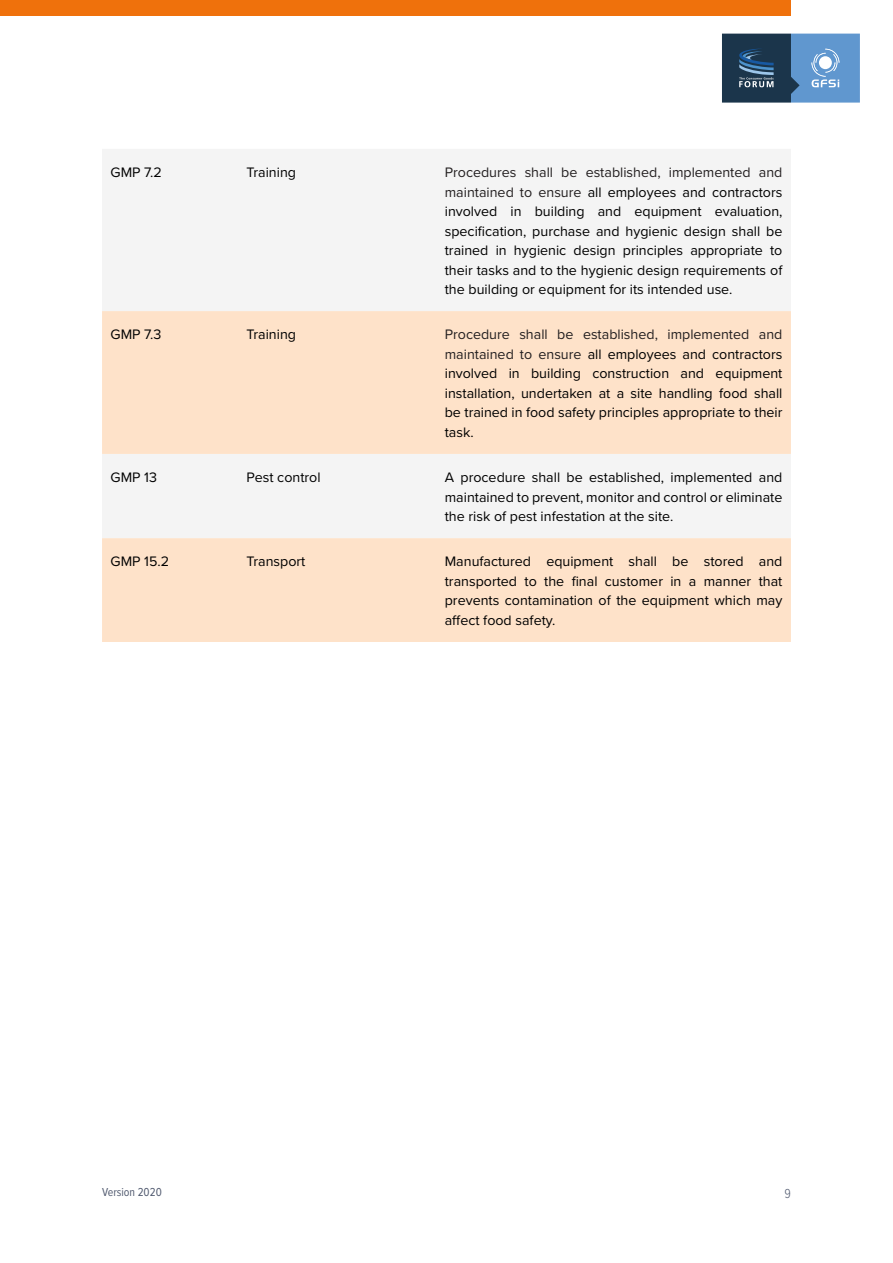
<style>
.page{position:relative;width:893px;height:1263px;background:#fff}
.page>*{position:absolute;margin:0;border:0;box-sizing:border-box;transform-origin:0 0}
.t1{font:14.25px/19.5px "Proxima Nova";color:#000;text-align:justify}
.t2{font:300 13.5px "Proxima Nova Cond";color:#525b70}
.t3{font:12px "Proxima Nova Cond";color:#525b70}
.s1{color:#231f20}
</style>
<div class="page">
<svg style="left:722px;top:34px;width:138px;height:69px;background:#476e93"></svg>
<div style="left:0;top:0;width:791px;height:16px;background:#ef710c"></div>
<div style="left:102px;top:149px;width:689px;height:162px;background:#f4f4f4"></div>
<svg style="left:102px;top:311px;width:689px;height:331px;fill:#fee2c9"></svg>
<p class="t1" style="left:111px;top:162px;width:53px">GMP 7.2</p>
<p class="t1" style="left:247px;top:162px;width:51px">Training</p>
<p class="t1" style="left:445px;top:162px;width:339px"><span class="s1">Procedures shall be established, implemented and maintained to ensure</span> all employees and contractors involved in building and equipment evaluation, specification, purchase and hygienic design shall be trained in hygienic design principles appropriate to their tasks and to the hygienic design requirements of the building or equipment for its intended use.</p>
<p class="t1" style="left:111px;top:324px;width:52px">GMP 7.3</p>
<p class="t1" style="left:247px;top:324px;width:51px">Training</p>
<p class="t1" style="left:445px;top:324px;width:339px"><span class="s1">Procedure shall be established, implemented and maintained to ensure</span> all employees and contractors involved in building construction and equipment installation, undertaken at a site handling food shall be trained in food safety principles appropriate to their task.</p>
<p class="t1" style="left:111px;top:467px;width:48px">GMP 13</p>
<p class="t1" style="left:247px;top:467px;width:76px">Pest control</p>
<p class="t1" style="left:445px;top:467px;width:339px">A procedure shall be established, implemented and maintained to prevent, monitor and control or eliminate the risk of pest infestation at the site.</p>
<p class="t1" style="left:111px;top:551px;width:60px">GMP 15.2</p>
<p class="t1" style="left:247px;top:551px;width:60px">Transport</p>
<p class="t1" style="left:445px;top:551px;width:339px">Manufactured equipment shall be stored and transported to the final customer in a manner that prevents contamination of the equipment which may affect food safety.</p>
<p class="t3" style="left:102px;top:1183px;width:61px">Version 2020</p>
<p class="t2" style="left:784px;top:1183px;width:8px">9</p>
</div>
